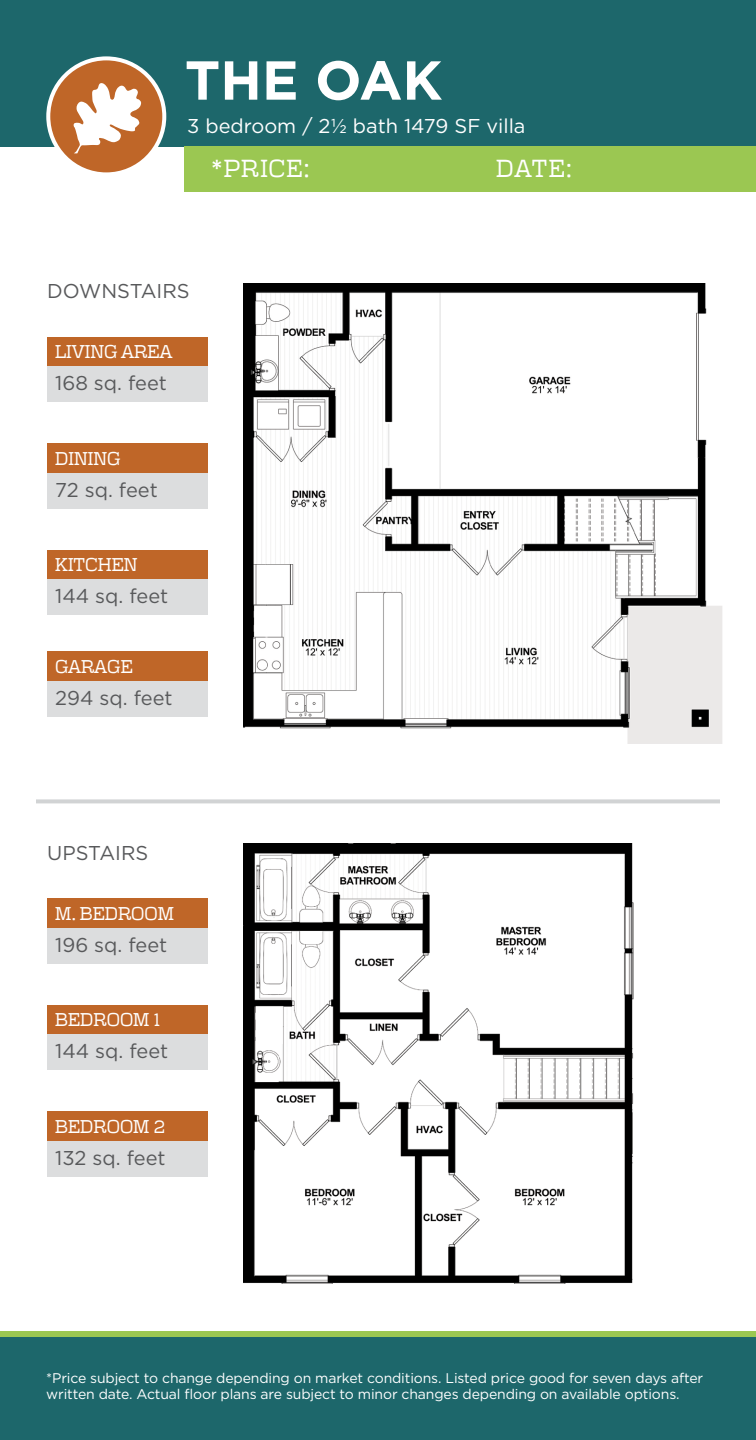
<style>
.page{position:relative;width:756px;height:1440px;background:#fff}
.page>*{position:absolute;margin:0;border:0;box-sizing:border-box;transform-origin:0 0}
.t1{font:700 54.8px "Gotham";color:#fff}
.t2{font:24px "Polaris";letter-spacing:.035em;color:#fff}
.t3{font:20px "Gotham";color:#58595b}
.t4{font:20px "Gotham";color:#fff}
.t5{font:18px "Polaris";color:#fff}
.t6{font:14px/16.8px "Gotham";letter-spacing:-.01em;color:#fff}
</style>
<div class="page">
<div style="left:0;top:1331px;width:756px;height:6px;background:#9bc752"></div>
<div style="left:0;top:1337px;width:756px;height:103px;background:#1d676b"></div>
<div style="left:0;top:0;width:756px;height:147px;background:#1d676b"></div>
<svg style="left:36px;top:799px;width:684px;height:4px;background:#d5d7d8"></svg>
<div style="left:48px;top:58px;width:116px;height:116px;background:#bf6628;border-radius:50%"></div>
<svg style="left:73px;top:83px;width:69px;height:71px"></svg>
<div style="left:46px;top:56px;width:120px;height:120px;border:4px solid #fff;border-radius:50%"></div>
<img style="left:243px;top:284px;width:479px;height:459px">
<img style="left:243px;top:844px;width:391px;height:439px">
<div style="left:47px;top:337px;width:161px;height:29px;background:#bf6628"></div>
<div style="left:47px;top:366px;width:161px;height:36px;background:#dcddde"></div>
<div style="left:47px;top:898px;width:161px;height:30px;background:#bf6628"></div>
<div style="left:47px;top:928px;width:161px;height:36px;background:#dcddde"></div>
<div style="left:47px;top:443px;width:161px;height:30px;background:#bf6628"></div>
<div style="left:47px;top:473px;width:161px;height:36px;background:#dcddde"></div>
<div style="left:47px;top:1005px;width:161px;height:29px;background:#bf6628"></div>
<div style="left:47px;top:1034px;width:161px;height:36px;background:#dcddde"></div>
<div style="left:47px;top:550px;width:161px;height:29px;background:#bf6628"></div>
<div style="left:47px;top:579px;width:161px;height:36px;background:#dcddde"></div>
<div style="left:47px;top:1111px;width:161px;height:30px;background:#bf6628"></div>
<div style="left:47px;top:1141px;width:161px;height:36px;background:#dcddde"></div>
<div style="left:47px;top:651px;width:161px;height:30px;background:#bf6628"></div>
<div style="left:47px;top:681px;width:161px;height:36px;background:#dcddde"></div>
<div style="left:185px;top:147px;width:571px;height:45px;background:#9bc752"></div>
<p class="t1" style="left:185px;top:44px;width:259px">THE OAK</p>
<p class="t4" style="left:187px;top:113px;width:340px">3 bedroom / 2½ bath 1479 SF villa</p>
<p class="t2" style="left:211px;top:154px;width:100px">*PRICE:</p>
<p class="t2" style="left:496px;top:154px;width:78px">DATE:</p>
<p class="t3" style="left:47px;top:278px;width:144px">DOWNSTAIRS</p>
<p class="t5" style="left:55px;top:341px;width:119px">LIVING AREA</p>
<p class="t3" style="left:55px;top:370px;width:113px">168 sq. feet</p>
<p class="t5" style="left:55px;top:447px;width:67px">DINING</p>
<p class="t3" style="left:55px;top:477px;width:104px">72 sq. feet</p>
<p class="t5" style="left:55px;top:554px;width:84px">KITCHEN</p>
<p class="t3" style="left:55px;top:583px;width:115px">144 sq. feet</p>
<p class="t5" style="left:55px;top:655px;width:79px">GARAGE</p>
<p class="t3" style="left:55px;top:685px;width:119px">294 sq. feet</p>
<p class="t3" style="left:47px;top:840px;width:103px">UPSTAIRS</p>
<p class="t5" style="left:55px;top:902px;width:120px">M. BEDROOM</p>
<p class="t3" style="left:55px;top:932px;width:114px">196 sq. feet</p>
<p class="t5" style="left:55px;top:1009px;width:107px">BEDROOM 1</p>
<p class="t3" style="left:55px;top:1039px;width:115px">144 sq. feet</p>
<p class="t5" style="left:55px;top:1115px;width:112px">BEDROOM 2</p>
<p class="t3" style="left:55px;top:1145px;width:112px">132 sq. feet</p>
<p class="t6" style="left:46px;top:1369px;width:658px">*Price subject to change depending on market conditions. Listed price good for seven days after written date. Actual floor plans are subject to minor changes depending on available options.</p>
</div>
